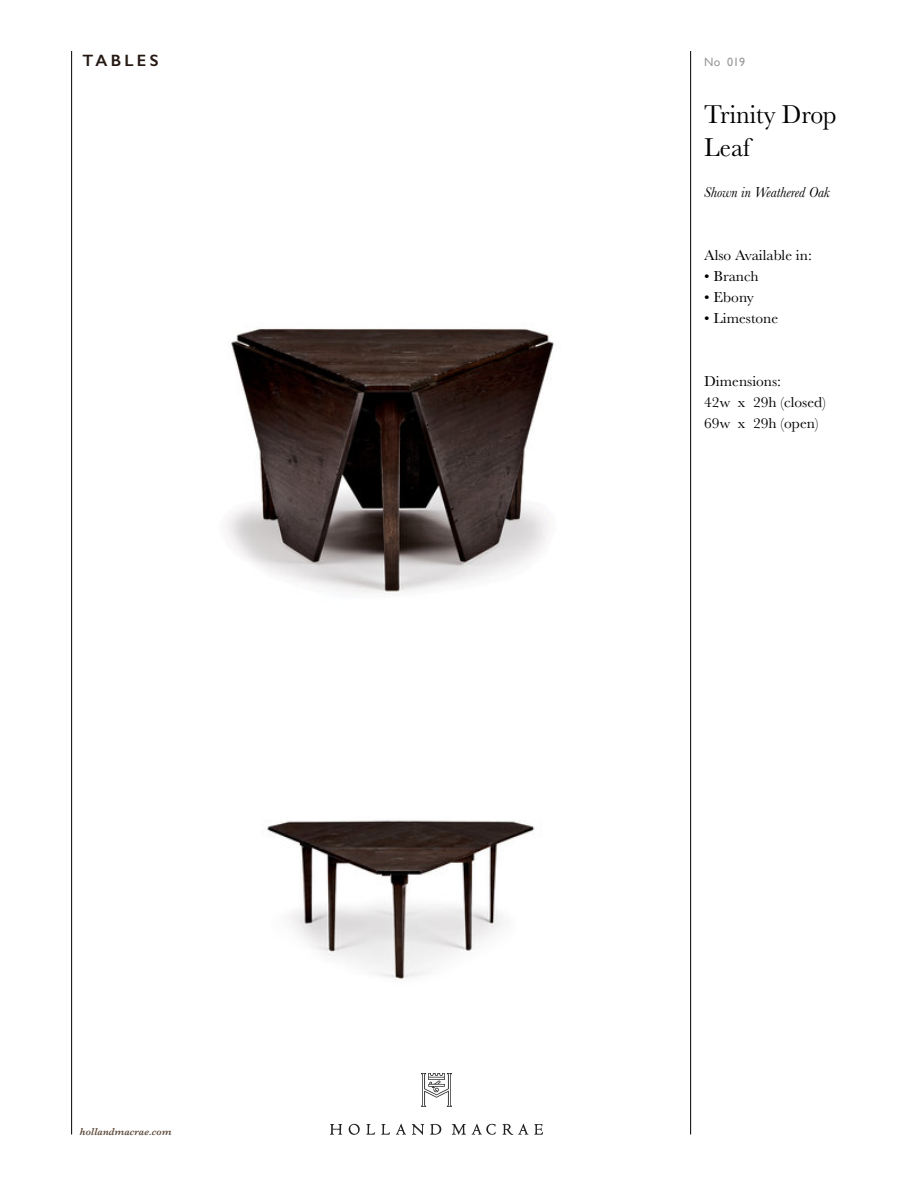
<style>
.page{position:relative;width:918px;height:1188px;background:#fff}
.page>*{position:absolute;margin:0;border:0;box-sizing:border-box;transform-origin:0 0}
.t1{font:26.85px/32.1px "Baskerville";color:#000;scale:.96 1}
.t2{font:600 16.5px "Gill Sans";letter-spacing:.2em;color:#261913}
.t3{font:15px/21px "Baskerville";color:#000}
.t4{font:italic 15px "Baskerville";color:#000;scale:.96 1}
.t5{font:12px "Gill Sans";color:#999}
.t6{font:italic 600 10.5px "Baskerville";letter-spacing:.005em;color:#5f4b3c;scale:.96 1}
</style>
<div class="page">
<img style="left:331px;top:1073px;width:211px;height:62px">
<hr style="left:71px;top:51px;width:1px;height:1084px;background:#000">
<hr style="left:690px;top:51px;width:1px;height:1084px;background:#000">
<img style="left:227px;top:328px;width:327px;height:266px">
<img style="left:265px;top:820px;width:270px;height:159px">
<p class="t2" style="left:83px;top:50px;width:77px">TABLES</p>
<p class="t6" style="left:80px;top:1124px;width:97px">hollandmacrae.com</p>
<p class="t5" style="left:704px;top:55px;width:42px">No 019</p>
<h1 class="t1" style="left:704px;top:99px;width:139px">Trinity Drop<br>Leaf</h1>
<p class="t4" style="left:704px;top:182px;width:132px">Shown in Weathered Oak</p>
<p class="t3" style="left:704px;top:245px;width:109px">Also Available in:</p>
<p class="t3" style="left:704px;top:266px;width:56px">• Branch</p>
<p class="t3" style="left:704px;top:287px;width:51px">• Ebony</p>
<p class="t3" style="left:704px;top:308px;width:76px">• Limestone</p>
<p class="t3" style="left:704px;top:371px;width:123px">Dimensions:<br>42w x 29h (closed)<br>69w x 29h (open)</p>
</div>
